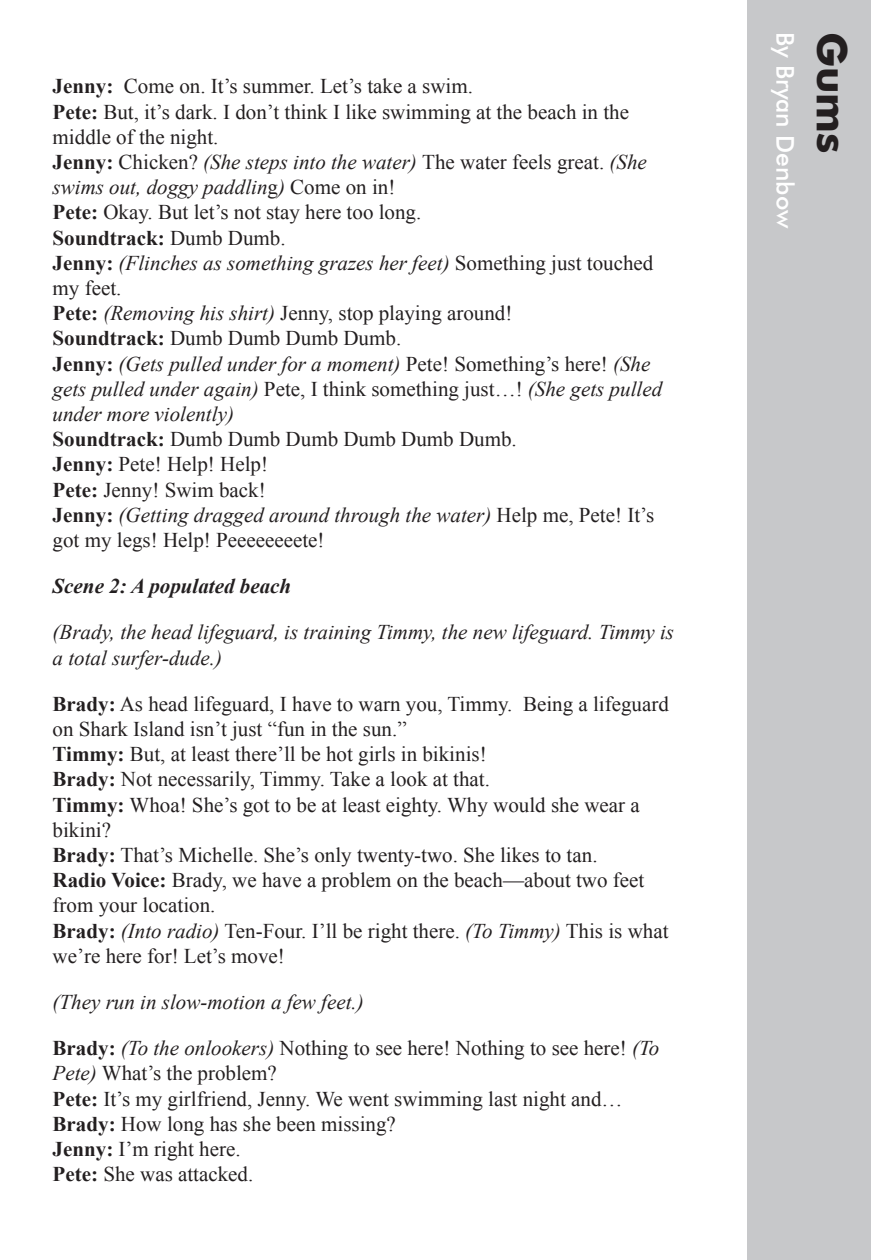
<style>
.page{position:relative;width:871px;height:1260px;background:#fff}
.page>*{position:absolute;margin:0;border:0;box-sizing:border-box;transform-origin:0 0}
.t1{font:700 42px "Futura BT";color:#231f20}
.t2{font:500 24.5px "Futura BT";color:#fff}
.t3{font:21px/25.2px "Times New Roman";color:#231f20}
.t4{font:italic 21px/25.2px "Times New Roman";color:#231f20}
.t5{font:italic 700 21px "Times New Roman";color:#231f20}
.s1{font-weight:700}
.s2{font-style:italic}
</style>
<div class="page">
<div style="left:747px;top:0;width:123px;height:1260px;background:#c7c8ca"></div>
<p class="t3" style="left:53px;top:73px;width:610px"><span class="s1">Jenny:</span> Come on. It’s summer. Let’s take a swim.<br><span class="s1">Pete:</span> But, it’s dark. I don’t think I like swimming at the beach in the middle of the night.<br><span class="s1">Jenny:</span> Chicken? <span class="s2">(She steps into the water)</span> The water feels great. <span class="s2">(She swims out, doggy paddlin</span>g<span class="s2">)</span> Come on in!<br><span class="s1">Pete:</span> Okay. But let’s not stay here too long.<br><span class="s1">Soundtrack:</span> Dumb Dumb.<br><span class="s1">Jenny:</span> <span class="s2">(Flinches as something grazes her feet)</span> Something just touched my feet.<br><span class="s1">Pete:</span> <span class="s2">(Removing his shirt)</span> Jenny, stop playing around!<br><span class="s1">Soundtrack:</span> Dumb Dumb Dumb Dumb.<br><span class="s1">Jenny:</span> <span class="s2">(Gets pulled under for a moment)</span> Pete! Something’s here! <span class="s2">(She gets pulled under again)</span> Pete, I think something just…! <span class="s2">(She gets pulled under more violently)<br></span><span class="s1">Soundtrack:</span> Dumb Dumb Dumb Dumb Dumb Dumb.<br><span class="s1">Jenny:</span> Pete! Help! Help!<br><span class="s1">Pete:</span> Jenny! Swim back!<br><span class="s1">Jenny:</span> <span class="s2">(Getting dragged around through the water)</span> Help me, Pete! It’s got my legs! Help! Peeeeeeeete!</p>
<p class="t5" style="left:53px;top:571px;width:240px">Scene 2: A populated beach</p>
<p class="t4" style="left:53px;top:619px;width:622px">(Brady, the head lifeguard, is training Timmy, the new lifeguard. Timmy is a total surfer-dude.)</p>
<p class="t3" style="left:53px;top:691px;width:617px"><span class="s1">Brady:</span> As head lifeguard, I have to warn you, Timmy. Being a lifeguard on Shark Island isn’t just “fun in the sun.”<br><span class="s1">Timmy:</span> But, at least there’ll be hot girls in bikinis!<br><span class="s1">Brady:</span> Not necessarily, Timmy. Take a look at that.<br><span class="s1">Timmy:</span> Whoa! She’s got to be at least eighty. Why would she wear a bikini?<br><span class="s1">Brady:</span> That’s Michelle. She’s only twenty-two. She likes to tan.<br><span class="s1">Radio Voice:</span> Brady, we have a problem on the beach—about two feet from your location.<br><span class="s1">Brady:</span> <span class="s2">(Into radio)</span> Ten-Four. I’ll be right there. <span class="s2">(To Timmy)</span> This is what we’re here for! Let’s move!</p>
<p class="t4" style="left:53px;top:989px;width:312px">(They run in slow-motion a few feet.)</p>
<p class="t3" style="left:53px;top:1035px;width:608px"><span class="s1">Brady:</span> <span class="s2">(To the onlookers)</span> Nothing to see here! Nothing to see here! <span class="s2">(To Pete)</span> What’s the problem?<br><span class="s1">Pete:</span> It’s my girlfriend, Jenny. We went swimming last night and… <span class="s1">Brady:</span> How long has she been missing?<br><span class="s1">Jenny:</span> I’m right here.<br><span class="s1">Pete:</span> She was attacked.</p>
<p class="t2" style="left:799px;top:32px;width:199px;rotate:90deg">By Bryan Denbow</p>
<h1 class="t1" style="left:856px;top:32px;width:124px;rotate:90deg">Gums</h1>
</div>
